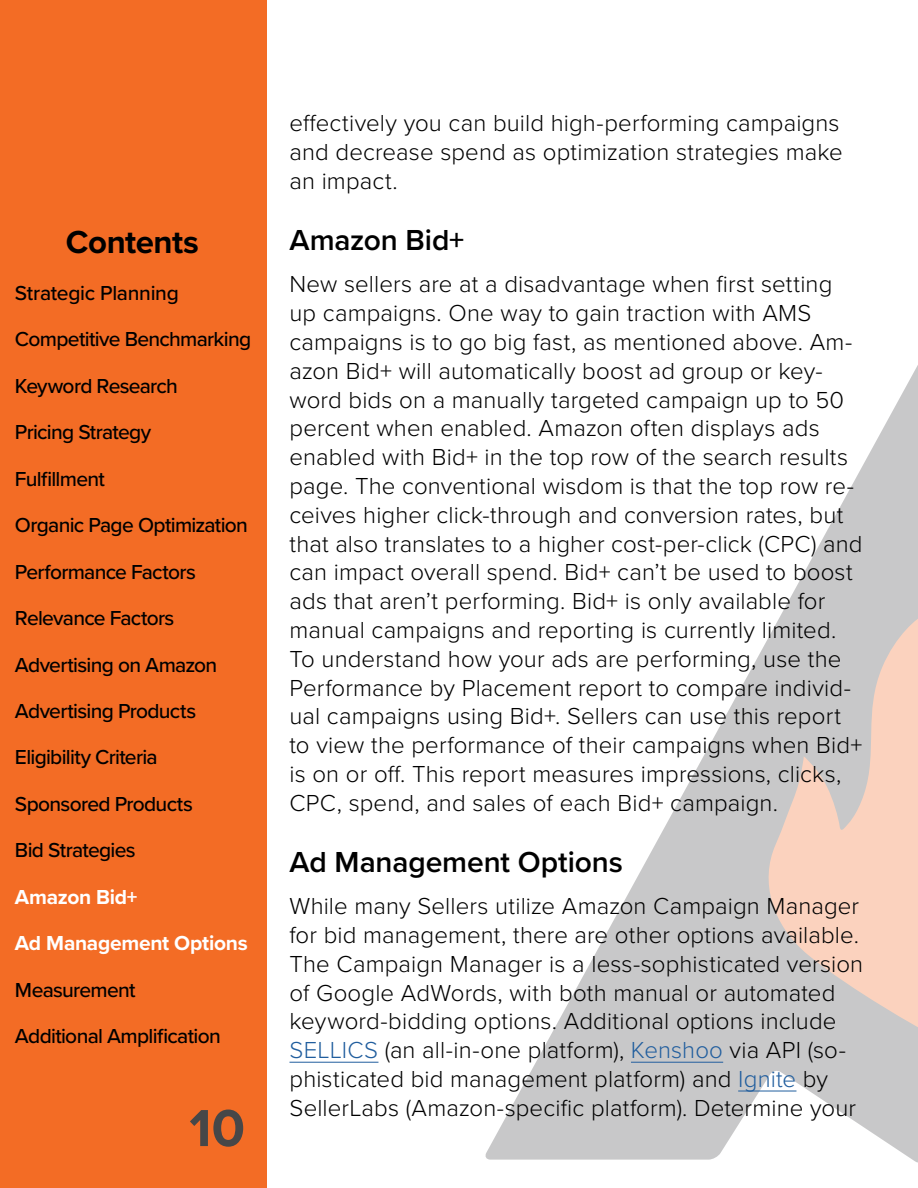
<style>
.page{position:relative;width:918px;height:1188px;background:#fff}
.page>*{position:absolute;margin:0;border:0;box-sizing:border-box;transform-origin:0 0}
.t1{font:700 54px "Proxima Nova";color:#474748}
.t2{font:700 33px "Proxima Nova";letter-spacing:-.015em;color:#000}
.t3{font:600 30px "Proxima Nova";letter-spacing:-.005em;color:#000}
.t4{font:300 24px/28.8px "Proxima Nova";letter-spacing:.005em;color:#000}
.t5{font:500 21px "Proxima Nova";letter-spacing:-.035em;color:#000}
.t6{font:700 21px "Proxima Nova";letter-spacing:-.015em;color:#fff}
.t7{font:500 21px "Proxima Nova";letter-spacing:-.015em;color:#000}
.s1{color:#215e9e}
</style>
<div class="page">
<div style="left:0;top:0;width:266px;height:1188px;background:#f36c25"></div>
<svg style="left:485px;top:365px;width:433px;height:798px"></svg>
<svg style="left:760px;top:614px;width:158px;height:416px;background:#e1cdc3"></svg>
<hr style="left:290px;top:1062px;width:88px;height:1px;background:#215e9e">
<hr style="left:631px;top:1062px;width:92px;height:1px;background:#215e9e">
<hr style="left:738px;top:1091px;width:58px;height:1px;background:#215e9e">
<h2 class="t2" style="left:66px;top:218px;width:135px">Contents</h2>
<p class="t7" style="left:15px;top:277px;width:165px">Strategic Planning</p>
<p class="t5" style="left:15px;top:323px;width:238px">Competitive Benchmarking</p>
<p class="t5" style="left:15px;top:370px;width:165px">Keyword Research</p>
<p class="t5" style="left:15px;top:416px;width:138px">Pricing Strategy</p>
<p class="t5" style="left:15px;top:463px;width:91px">Fulfillment</p>
<p class="t5" style="left:15px;top:509px;width:235px">Organic Page Optimization</p>
<p class="t5" style="left:15px;top:556px;width:182px">Performance Factors</p>
<p class="t5" style="left:15px;top:602px;width:161px">Relevance Factors</p>
<p class="t5" style="left:15px;top:649px;width:204px">Advertising on Amazon</p>
<p class="t5" style="left:15px;top:695px;width:183px">Advertising Products</p>
<p class="t5" style="left:15px;top:742px;width:144px">Eligibility Criteria</p>
<p class="t5" style="left:15px;top:788px;width:179px">Sponsored Products</p>
<p class="t5" style="left:15px;top:835px;width:122px">Bid Strategies</p>
<p class="t6" style="left:15px;top:881px;width:124px">Amazon Bid+</p>
<p class="t6" style="left:15px;top:928px;width:234px">Ad Management Options</p>
<p class="t5" style="left:15px;top:974px;width:122px">Measurement</p>
<p class="t5" style="left:15px;top:1021px;width:207px">Additional Amplification</p>
<h1 class="t1" style="left:189px;top:1088px;width:57px">10</h1>
<p class="t4" style="left:290px;top:108px;width:555px">effectively you can build high-performing campaigns and decrease spend as optimization strategies make an impact.</p>
<p class="t3" style="left:290px;top:218px;width:176px">Amazon Bid+</p>
<p class="t4" style="left:290px;top:269px;width:575px">New sellers are at a disadvantage when first setting up campaigns. One way to gain traction with AMS campaigns is to go big fast, as mentioned above. Am&shy;azon Bid+ will automatically boost ad group or key&shy;word bids on a manually targeted campaign up to 50 percent when enabled. Amazon often displays ads enabled with Bid+ in the top row of the search results page. The conventional wisdom is that the top row re&shy;ceives higher click-through and conversion rates, but that also translates to a higher cost-per-click (CPC) and can impact overall spend. Bid+ can’t be used to boost ads that aren’t performing. Bid+ is only available for manual campaigns and reporting is currently limited.<br>To understand how your ads are performing, use the Performance by Placement report to compare individ&shy;ual campaigns using Bid+. Sellers can use this report to view the performance of their campaigns when Bid+ is on or off. This report measures impressions, clicks, CPC, spend, and sales of each Bid+ campaign.</p>
<p class="t3" style="left:290px;top:840px;width:335px">Ad Management Options</p>
<p class="t4" style="left:290px;top:891px;width:575px">While many Sellers utilize Amazon Campaign Manager for bid management, there are other options available.<br>The Campaign Manager is a less-sophisticated version of Google AdWords, with both manual or automated keyword-bidding options. Additional options include <span class="s1">SELLICS</span> (an all-in-one platform), <span class="s1">Kenshoo</span> via API (so&shy;phisticated bid management platform) and <span class="s1">Ignite</span> by SellerLabs (Amazon-specific platform). Determine your</p>
</div>
